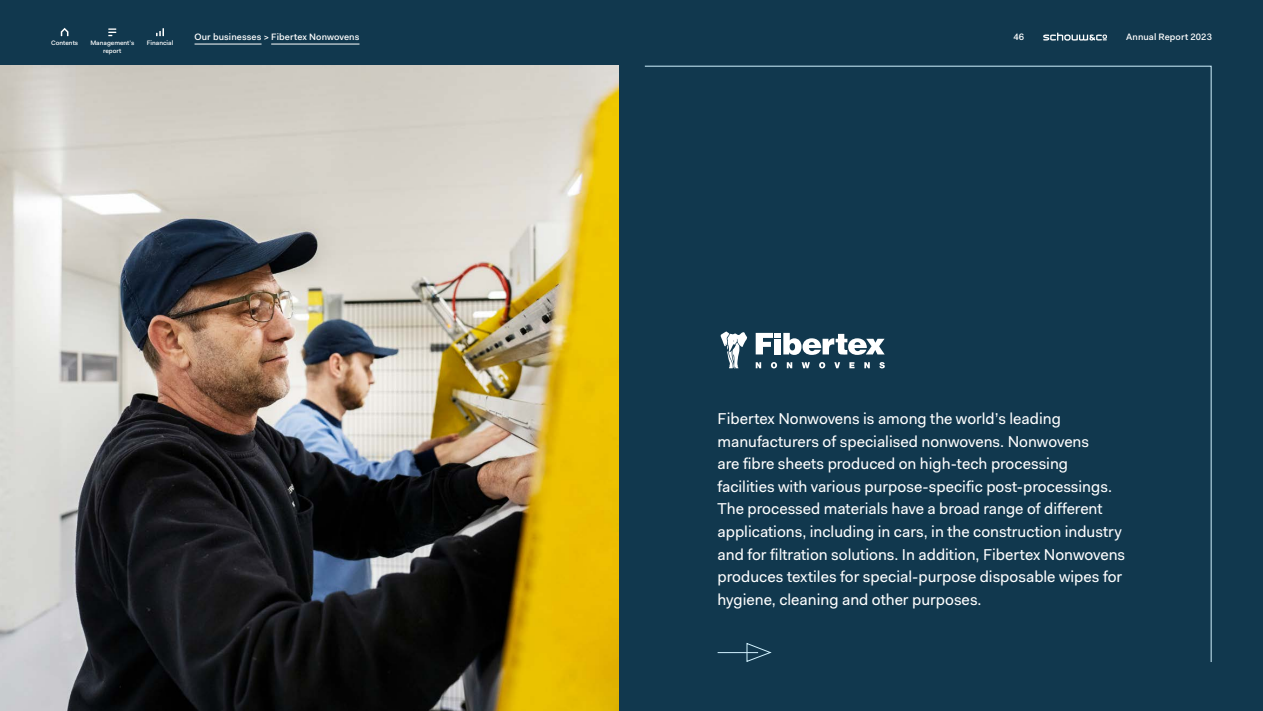
<style>
.page{position:relative;width:1263px;height:711px;background:#fff}
.page>*{position:absolute;margin:0;border:0;box-sizing:border-box;transform-origin:0 0}
.t1{font:15.75px/22.5px "Fakt";color:#fff}
.t2{font:500 9.3px "Fakt";letter-spacing:.01em;color:#fff}
.t3{font:500 6.45px "Fakt";color:#fff}
</style>
<div class="page">
<div style="left:0;top:0;width:1263px;height:710px;background:#11384e"></div>
<img style="left:0;top:66px;width:619px;height:644px">
<svg style="left:644px;top:65px;width:568px;height:597px"></svg>
<svg style="left:746px;top:642px;width:26px;height:19px"></svg>
<hr style="left:718px;top:651px;width:40px;height:1px;background:#d1f2ff">
<svg style="left:1043px;top:33px;width:64px;height:8px"></svg>
<svg style="left:156px;top:28px;width:8px;height:8px"></svg>
<svg style="left:108px;top:28px;width:8px;height:8px"></svg>
<svg style="left:61px;top:28px;width:7px;height:8px"></svg>
<hr style="left:195px;top:44px;width:67px;height:1px;background:#fff">
<hr style="left:271px;top:44px;width:88px;height:1px;background:#fff">
<p class="t3" style="left:51px;top:39px;width:29px">Contents</p>
<p class="t3" style="left:90px;top:39px;width:45px">Management’s</p>
<p class="t3" style="left:147px;top:39px;width:28px">Financial</p>
<p class="t3" style="left:103px;top:46px;width:20px">report</p>
<p class="t2" style="left:195px;top:31px;width:166px">Our businesses &gt; Fibertex Nonwovens</p>
<p class="t2" style="left:1013px;top:31px;width:12px">46</p>
<p class="t2" style="left:1126px;top:31px;width:87px">Annual Report 2023</p>
<p class="t1" style="left:718px;top:407px;width:409px">Fibertex Nonwovens is among the world’s leading manufacturers of specialised nonwovens. Nonwovens<br>are fibre sheets produced on high-tech processing facilities with various purpose-specific post-processings.<br>The processed materials have a broad range of different applications, including in cars, in the construction industry and for filtration solutions. In addition, Fibertex Nonwovens produces textiles for special-purpose disposable wipes for hygiene, cleaning and other purposes.</p>
</div>
